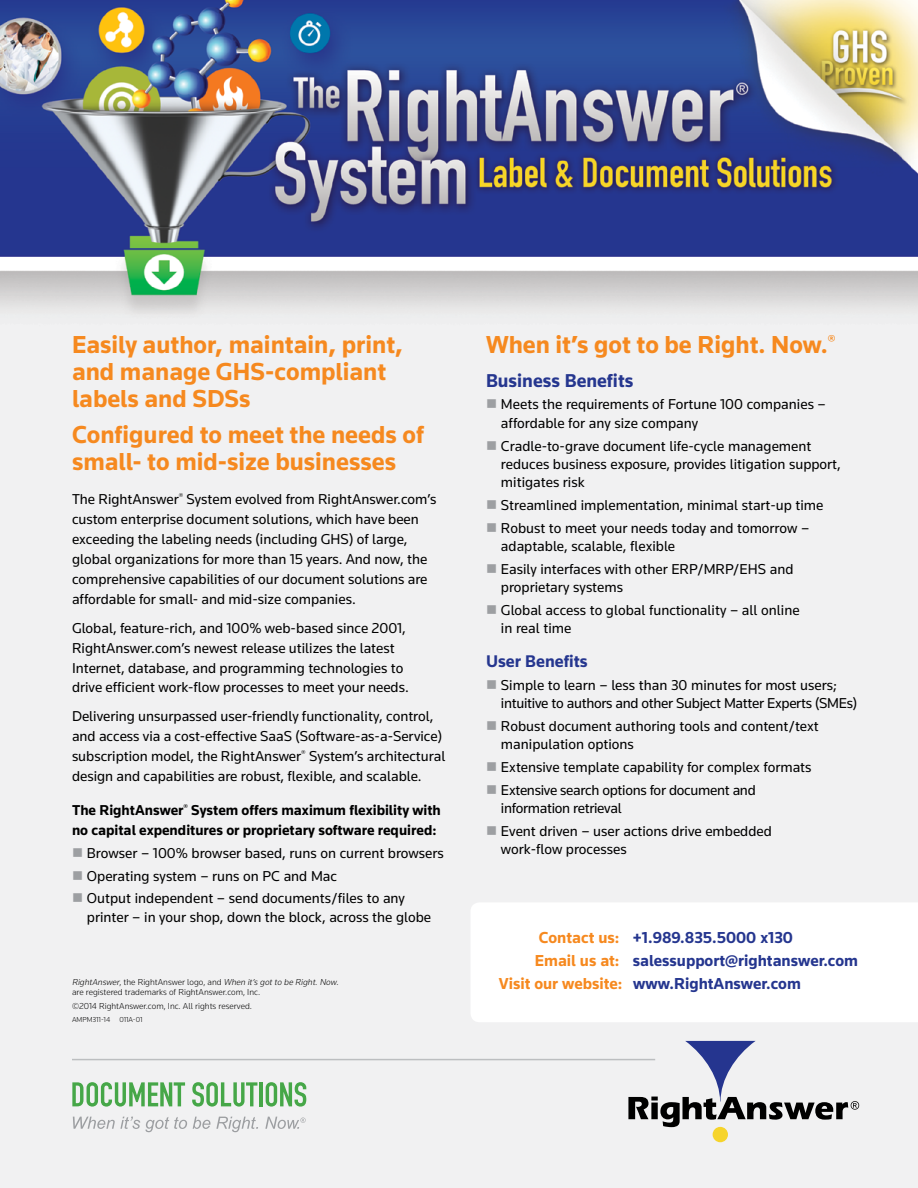
<style>
.page{position:relative;width:918px;height:1188px;background:#fff}
.page>*{position:absolute;margin:0;border:0;box-sizing:border-box;transform-origin:0 0}
.t1{font:700 25.5px/27px "Knowledge";color:#f6891f}
.t2{font:700 19.35px "Knowledge";color:#25368f}
.t3{font:700 17.55px "Knowledge";color:#25368f}
.t4{font:700 16.5px "Knowledge";color:#25368f}
.t5{font:14.85px/20px "Knowledge";color:#000}
.t6{font:14.85px/18.3px "Knowledge";letter-spacing:-.02em;color:#000}
.t7{font:700 14.85px/20px "Knowledge";color:#000}
.t8{font:300 9px/10.5px "Knowledge";color:#000}
.t9{font:300 7.5px "Knowledge";color:#000}
.s1{color:#9d9fa2}
.s2{font-style:italic}
.s3{color:#f6891f}
</style>
<div class="page">
<img style="left:0;top:0;width:918px;height:1188px">
<svg style="left:471px;top:902px;width:447px;height:120px"></svg>
<div style="left:713px;top:1127px;width:15px;height:15px;background:#f6d42b;border-radius:50%"></div>
<svg style="left:628px;top:1041px;width:231px;height:86px"></svg>
<hr style="left:72px;top:1059px;width:583px;height:1px;background:#bcbec0">
<svg style="left:72px;top:1082px;width:113px;height:25px"></svg>
<svg style="left:192px;top:1082px;width:65px;height:25px"></svg>
<hr style="left:259px;top:1082px;width:4px;height:24px;background:#46a748">
<svg style="left:266px;top:1082px;width:40px;height:25px"></svg>
<svg style="left:73px;top:1117px;width:114px;height:15px"></svg>
<svg style="left:193px;top:1117px;width:17px;height:12px"></svg>
<svg style="left:216px;top:1117px;width:42px;height:15px"></svg>
<svg style="left:265px;top:1117px;width:41px;height:12px"></svg>
<h1 class="t1" style="left:72px;top:331px;width:333px">Easily author, maintain, print, and manage GHS-compliant labels and SDSs</h1>
<h1 class="t1" style="left:72px;top:421px;width:354px">Configured to meet the needs of small- to mid-size businesses</h1>
<p class="t5" style="left:72px;top:488px;width:366px">The RightAnswer<sup>®</sup> System evolved from RightAnswer.com’s custom enterprise document solutions, which have been exceeding the labeling needs (including GHS) of large, global organizations for more than 15 years. And now, the comprehensive capabilities of our document solutions are affordable for small- and mid-size companies.</p>
<p class="t5" style="left:72px;top:617px;width:338px">Global, feature-rich, and 100% web-based since 2001, RightAnswer.com’s newest release utilizes the latest Internet, database, and programming technologies to drive efficient work-flow processes to meet your needs.</p>
<p class="t5" style="left:72px;top:706px;width:375px">Delivering unsurpassed user-friendly functionality, control, and access via a cost-effective SaaS (Software-as-a-Service) subscription model, the RightAnswer<sup>®</sup> System’s architectural design and capabilities are robust, flexible, and scalable.</p>
<p class="t7" style="left:72px;top:800px;width:370px">The RightAnswer<sup>®</sup> System offers maximum flexibility with no capital expenditures or proprietary software required:</p>
<p class="t5" style="left:72px;top:843px;width:373px"><span class="s1">■</span> Browser – 100% browser based, runs on current browsers</p>
<p class="t5" style="left:72px;top:865px;width:267px"><span class="s1">■</span> Operating system – runs on PC and Mac</p>
<p class="t5" style="left:87px;top:889px;width:346px;line-height:18.3px;text-indent:-15px"><span class="s1">■</span> Output independent – send documents/files to any printer – in your shop, down the block, across the globe</p>
<p class="t8" style="left:72px;top:976px;width:268px"><span class="s2">RightAnswer</span>, t h e R i g h tA n swe r l o g o , a n d <span class="s2">When it’s gotto be Right.Now</span>. are registered trademarks of RightAnswer.com, Inc.</p>
<p class="t8" style="left:72px;top:1000px;width:182px">©2014 RightAnswer.com, Inc. All rights reserved.</p>
<p class="t9" style="left:72px;top:1015px;width:72px">AMPM311-14 011A-01</p>
<h1 class="t1" style="left:486px;top:331px;width:351px">When it’s got to be Right. Now.<sup>®</sup></h1>
<h2 class="t2" style="left:486px;top:368px;width:149px">Business Benefits</h2>
<p class="t5" style="left:501px;top:395px;width:326px;line-height:18.3px;text-indent:-15px"><span class="s1">■</span> Meets the requirements of Fortune 100 companies – affordable for any size company</p>
<p class="t5" style="left:501px;top:436px;width:341px;line-height:18.3px;text-indent:-15px"><span class="s1">■</span> Cradle-to-grave document life-cycle management reduces business exposure, provides litigation support, mitigates risk</p>
<p class="t5" style="left:486px;top:495px;width:339px"><span class="s1">■</span> Streamlined implementation, minimal start-up time</p>
<p class="t5" style="left:501px;top:519px;width:310px;line-height:18.3px;text-indent:-15px"><span class="s1">■</span> Robust to meet your needs today and tomorrow – adaptable, scalable, flexible</p>
<p class="t5" style="left:501px;top:560px;width:294px;line-height:18.3px;text-indent:-15px"><span class="s1">■</span> Easily interfaces with other ERP/MRP/EHS and proprietary systems</p>
<p class="t5" style="left:501px;top:601px;width:300px;line-height:18.3px;text-indent:-15px"><span class="s1">■</span> Global access to global functionality – all online in real time</p>
<p class="t3" style="left:486px;top:650px;width:103px">User Benefits</p>
<p class="t6" style="left:501px;top:675px;width:358px;text-indent:-15px"><span class="s1">■</span> Simple to learn – less than 30 minutes for most users; intuitive to authors and other Subject Matter Experts (SMEs)</p>
<p class="t5" style="left:501px;top:717px;width:319px;line-height:18.3px;text-indent:-15px"><span class="s1">■</span> Robust document authoring tools and content/text manipulation options</p>
<p class="t5" style="left:486px;top:757px;width:327px"><span class="s1">■</span> Extensive template capability for complex formats</p>
<p class="t6" style="left:501px;top:780px;width:256px;text-indent:-15px"><span class="s1">■</span> Extensive search options for document and information retrieval</p>
<p class="t5" style="left:501px;top:822px;width:272px;line-height:18.3px;text-indent:-15px"><span class="s1">■</span> Event driven – user actions drive embedded work-flow processes</p>
<p class="t4" style="left:539px;top:927px;width:256px"><span class="s3">Contact us:</span> +1.989.835.5000 x130</p>
<p class="t4" style="left:535px;top:950px;width:325px"><span class="s3">Email us at:</span> salessupport@rightanswer.com</p>
<p class="t4" style="left:499px;top:973px;width:304px"><span class="s3">Visit our website:</span> www.RightAnswer.com</p>
</div>
